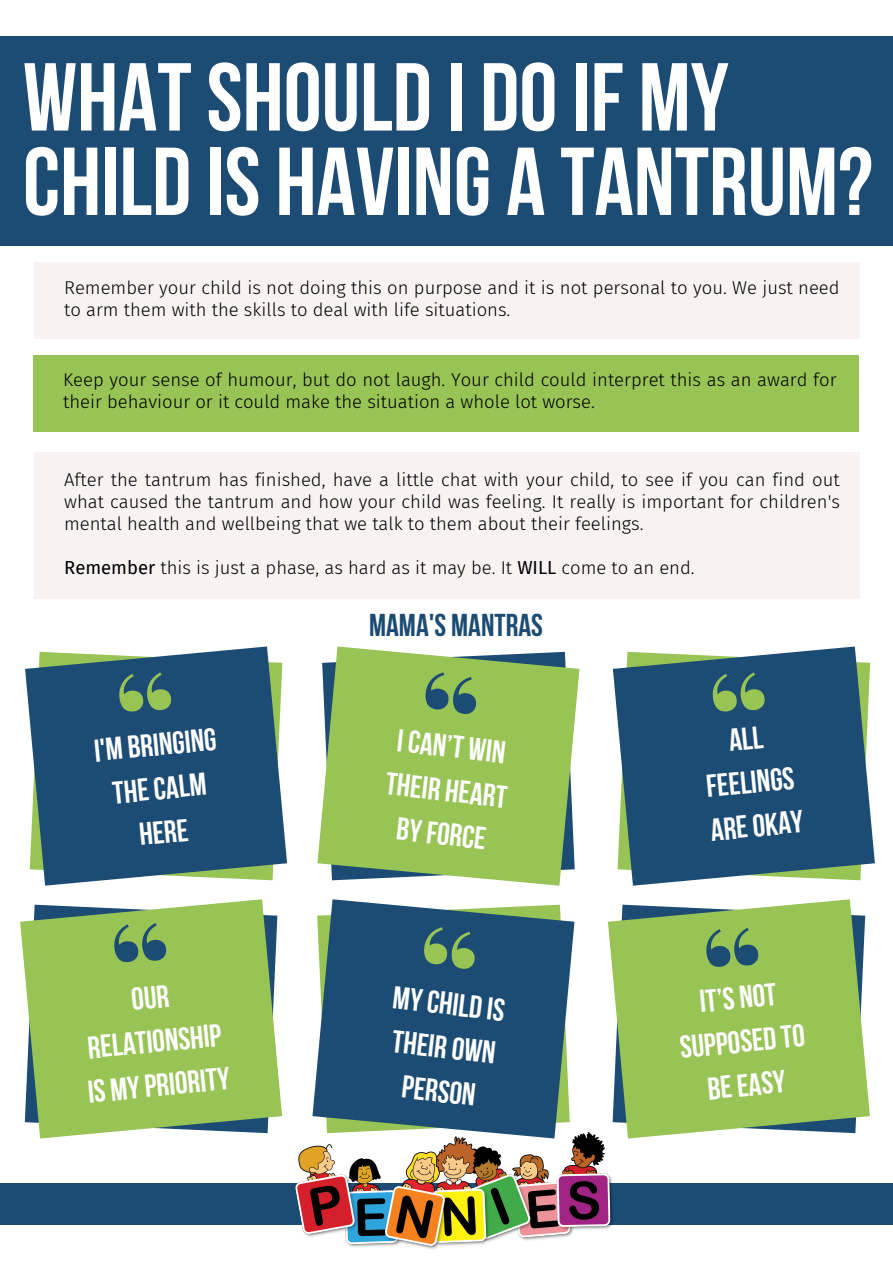
<style>
.page{position:relative;width:893px;height:1263px;background:#fff}
.page>*{position:absolute;margin:0;border:0;box-sizing:border-box;transform-origin:0 0}
.t1{font:700 96.23px/84.4px "Bebas Neue";color:#fff}
.t2{font:700 31.5px/44px "Bebas Neue";color:#fff;text-align:center}
.t3{font:700 31.5px "Bebas Neue";color:#1c4b74}
.t4{font:300 18.45px/22px "Fira Sans";color:#000}
.s1{font-weight:400}
</style>
<div class="page">
<div style="left:0;top:36px;width:893px;height:210px;background:#1c4b74"></div>
<div style="left:0;top:1184px;width:893px;height:41px;background:#1c4b74"></div>
<div style="left:35px;top:262px;width:825px;height:77px;background:#f8f3f2"></div>
<div style="left:33px;top:355px;width:826px;height:76px;background:#98c355"></div>
<div style="left:34px;top:452px;width:825px;height:146px;background:#f8f3f2"></div>
<svg style="left:25px;top:646px;width:262px;height:240px;background:#3b6581"></svg>
<svg style="left:317px;top:646px;width:262px;height:240px;background:#9dc369"></svg>
<svg style="left:613px;top:646px;width:262px;height:240px;background:#3c6582"></svg>
<svg style="left:20px;top:899px;width:262px;height:239px;background:#9cc368"></svg>
<svg style="left:312px;top:899px;width:262px;height:233px;background:#36617e"></svg>
<svg style="left:608px;top:899px;width:262px;height:239px;background:#9cc368"></svg>
<img style="left:294px;top:1132px;width:321px;height:117px">
<div style="left:118px;top:670px;width:54px;height:42px;background:#1c4b74"></div>
<div style="left:423px;top:669px;width:57px;height:47px;background:#98c355"></div>
<svg style="left:728px;top:725px;width:36px;height:26px"></svg>
<div style="left:711px;top:670px;width:54px;height:42px;background:#1c4b74"></div>
<div style="left:113px;top:921px;width:54px;height:42px;background:#98c355"></div>
<div style="left:422px;top:923px;width:57px;height:47px;background:#1c4b74"></div>
<div style="left:705px;top:926px;width:53px;height:41px;background:#98c355"></div>
<p class="t1" style="left:23px;top:64px;width:851px">WHATSHOULD I DOIF MY<br>CHILD IS HAVING A TANTRUM?</p>
<p class="t4" style="left:64px;top:277px;width:777px">Remember your child is not doing this on purpose and it is not personal to you. We just need to arm them with the skills to deal with life situations.</p>
<p class="t4" style="left:63px;top:369px;width:775px">Keep your sense of humour, but do not laugh. Your child could interpret this as an award for their behaviour or it could make the situation a whole lot worse.</p>
<p class="t4" style="left:64px;top:469px;width:777px;text-align:justify">After the tantrum has finished, have a little chat with your child, to see if you can find out what caused the tantrum and how your child was feeling. It really is important for children's mental health and wellbeing that we talk to them about their feelings.</p>
<p class="t4" style="left:64px;top:557px;width:632px"><span class="s1">Remember</span> this is just a phase, as hard as it may be. It <span class="s1">WILL</span> come to an end.</p>
<p class="t2" style="left:92px;top:732px;width:124px;rotate:-6deg">I'M BRINGING</p>
<p class="t2" style="left:111px;top:774px;width:95px;rotate:-6deg">THECALM</p>
<p class="t2" style="left:137px;top:816px;width:51px;rotate:-6deg">HERE</p>
<p class="t3" style="left:369px;top:612px;width:175px">MAMA'S MANTRAS</p>
<p class="t2" style="left:394px;top:720px;width:123px;rotate:7deg">ICAN’T WIN<br>THEIR HEART<br>BYFORCE</p>
<p class="t2" style="left:77px;top:986px;width:144px;rotate:-6deg">OUR<br>RELATIONSHIP<br>IS MYPRIORITY</p>
<p class="t2" style="left:395px;top:978px;width:114px;text-align:left;rotate:7deg">MYCHILD IS<br>THEIR OWN</p>
<p class="t2" style="left:404px;top:1067px;width:75px;rotate:7deg">PERSON</p>
<p class="t2" style="left:704px;top:768px;width:90px;rotate:-6deg">FEELINGS</p>
<p class="t2" style="left:709px;top:811px;width:94px;rotate:-6deg">AREOKAY</p>
<p class="t2" style="left:673px;top:985px;width:127px;rotate:-6deg">IT’S NOT<br>SUPPOSED TO<br>BEEASY</p>
</div>
